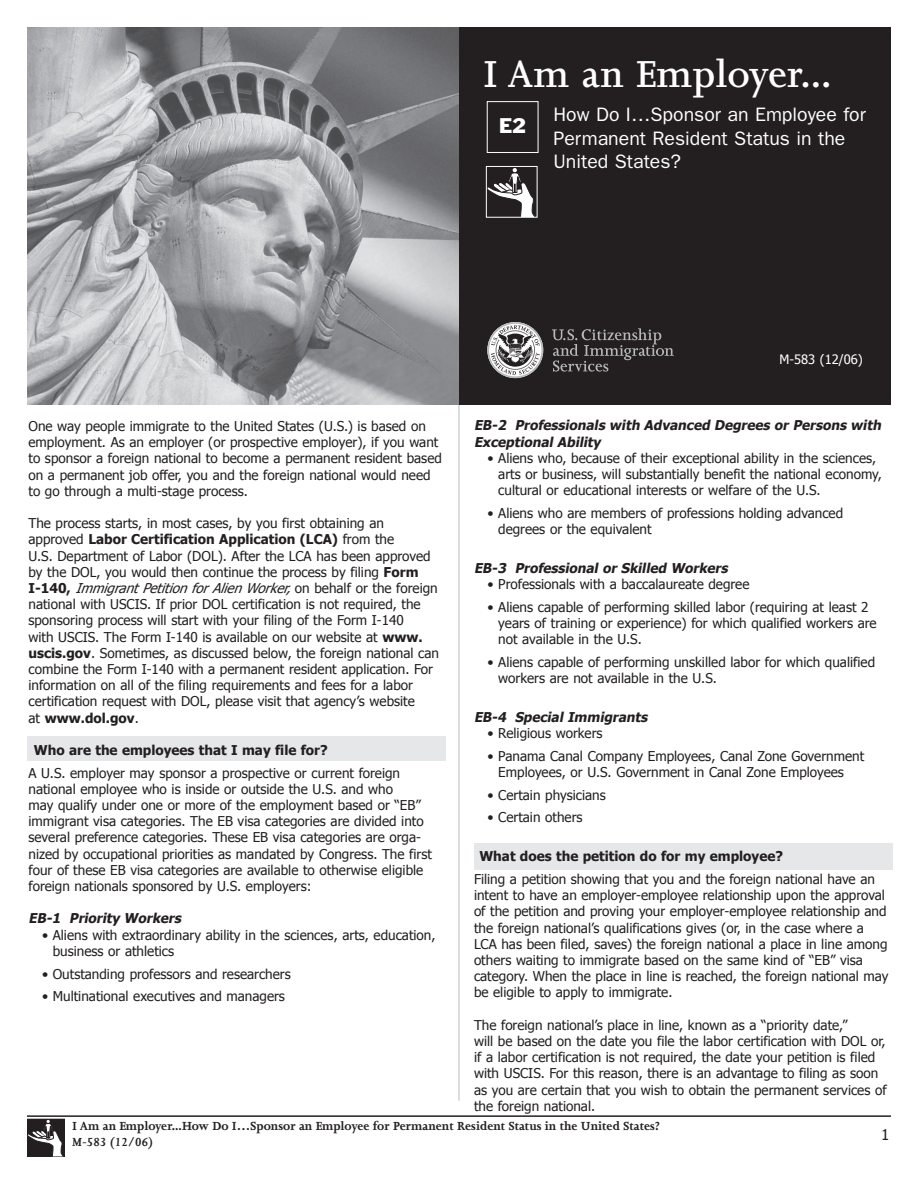
<style>
.page{position:relative;width:918px;height:1188px;background:#fff}
.page>*{position:absolute;margin:0;border:0;box-sizing:border-box;transform-origin:0 0}
.t1{font:600 43.2px "Joanna";color:#fff}
.t2{font:19.65px "Franklin Gothic";color:#fff}
.t3{font:19.5px/23.4px "Franklin Gothic";color:#fff}
.t4{font:13.5px/16.2px "Tahoma";color:#231f20}
.t5{font:italic 700 13.5px/16.2px "Tahoma";color:#231f20}
.t6{font:700 13.5px "Joanna";color:#231f20}
.t7{font:700 13.5px "Tahoma";color:#231f20}
.t8{font:italic 700 13.5px "Joanna";color:#231f20}
.t9{font:12.9px "Tahoma";color:#fff}
.s1{font-weight:700}
.s2{font-style:italic}
</style>
<div class="page">
<div style="left:475px;top:843px;width:418px;height:27px;background:#e6e7e9"></div>
<div style="left:27px;top:736px;width:419px;height:25px;background:#e6e7e9"></div>
<hr style="left:458px;top:34px;width:2px;height:1067px;background:#d1d2d4">
<div style="left:432px;top:27px;width:459px;height:378px;background:#231f20"></div>
<svg style="left:552px;top:328px;width:122px;height:44px"></svg>
<svg style="left:487px;top:322px;width:56px;height:56px"></svg>
<div style="left:487px;top:101px;width:51px;height:52px;border:1px solid #fff"></div>
<svg style="left:488px;top:168px;width:46px;height:48px"></svg>
<div style="left:486px;top:166px;width:51px;height:52px;border:1px solid #fff"></div>
<img style="left:27px;top:27px;width:432px;height:378px">
<hr style="left:27px;top:1115px;width:864px;height:2px;background:#231f20">
<svg style="left:27px;top:1119px;width:38px;height:37px"></svg>
<h1 class="t1" style="left:483px;top:51px;width:350px">I Am an Employer...</h1>
<h3 class="t3" style="left:553px;top:103px;width:314px">How Do I…Sponsor an Employee for<br>Permanent Resident Status in the<br>United States?</h3>
<h2 class="t2" style="left:499px;top:113px;width:29px">E2</h2>
<p class="t9" style="left:780px;top:350px;width:85px">M-583 (1 2/06)</p>
<p class="t5" style="left:474px;top:416px;width:412px">EB-2 Professionals with Advanced Degrees or Persons with<br>Exceptional Ability</p>
<p class="t4" style="left:498px;top:449px;width:385px;text-indent:-11px">• Aliens who, because of their exceptional ability in the sciences, arts or business, will substantially benefit the national economy, cultural or educational interests or welfare of the U.S.</p>
<p class="t4" style="left:498px;top:504px;width:346px;text-indent:-11px">• Aliens who are members of professions holding advanced degrees or the equivalent</p>
<p class="t5" style="left:474px;top:559px;width:258px">EB-3 Professional or Skilled Workers</p>
<p class="t4" style="left:488px;top:575px;width:264px">• Professionals with a baccalaureate degree</p>
<p class="t4" style="left:498px;top:598px;width:380px;text-indent:-11px">• Aliens capable of performing skilled labor (requiring at least 2 years of training or experience) for which qualified workers are not available in the U.S.</p>
<p class="t4" style="left:498px;top:653px;width:378px;text-indent:-11px">• Aliens capable of performing unskilled labor for which qualified workers are not available in the U.S.</p>
<p class="t5" style="left:474px;top:708px;width:178px">EB-4 Special Immigrants</p>
<p class="t4" style="left:488px;top:724px;width:117px">• Religious workers</p>
<p class="t4" style="left:498px;top:747px;width:367px;text-indent:-11px">• Panama Canal Company Employees, Canal Zone Government<br>Employees, or U.S. Government in Canal Zone Employees</p>
<p class="t4" style="left:488px;top:786px;width:120px">• Certain physicians</p>
<p class="t4" style="left:488px;top:809px;width:97px">• Certain others</p>
<p class="t7" style="left:479px;top:847px;width:305px">What does the petition do for my employee?</p>
<p class="t4" style="left:474px;top:870px;width:416px">Filing a petition showing that you and the foreign national have an intent to have an employer-employee relationship upon the approval of the petition and proving your employer-employee relationship and the foreign national’s qualifications gives (or, in the case where a LCA has been filed, saves) the foreign national a place in line among others waiting to immigrate based on the same kind of “EB” visa category. When the place in line is reached, the foreign national may be eligible to apply to immigrate.</p>
<p class="t4" style="left:474px;top:1016px;width:414px">The foreign national’s place in line, known as a “priority date,”<br>will be based on the date you file the labor certification with DOL or, if a labor certification is not required, the date your petition is filed with USCIS. For this reason, there is an advantage to filing as soon as you are certain that you wish to obtain the permanent services of the foreign national.</p>
<p class="t6" style="left:72px;top:1119px;width:589px">I Am an Employer...How Do I…Sponsor an Employee for Permanent Resident Status in the United States?</p>
<p class="t8" style="left:72px;top:1135px;width:82px">M-583 (12/06)</p>
<p class="t4" style="left:28px;top:417px;width:415px">One way people immigrate to the United States (U.S.) is based on employment. As an employer (or prospective employer), if you want to sponsor a foreign national to become a permanent resident based on a permanent job offer, you and the foreign national would need to go through a multi-stage process.</p>
<p class="t4" style="left:28px;top:515px;width:412px">The process starts, in most cases, by you first obtaining an approved <span class="s1">Labor Certification Application (LCA)</span> from the<br>U.S. Department of Labor (DOL). After the LCA has been approved by the DOL, you would then continue the process by filing <span class="s1">Form<br>I - 1 4 0 ,</span> <span class="s2">ImmigrantPetitionforAlienWorker,</span>o n b e h a l f o r t h e f o r e i g n national with USCIS. If prior DOL certification is not required, the sponsoring process will start with your filing of the Form I-140<br>with USCIS. The Form I-140 is available on our website at <span class="s1">www. uscis.gov</span>. Sometimes, as discussed below, the foreign national can combine the Form I-140 with a permanent resident application. For information on all of the filing requirements and fees for a labor certification request with DOL, please visit that agency’s website<br>at <span class="s1">www.dol.gov</span>.</p>
<p class="t7" style="left:34px;top:741px;width:295px">Who are the employees that I may file for?</p>
<p class="t4" style="left:28px;top:764px;width:405px">A U.S. employer may sponsor a prospective or current foreign national employee who is inside or outside the U.S. and who<br>may qualify under one or more of the employment based or “EB” immigrant visa categories. The EB visa categories are divided into several preference categories. These EB visa categories are orga&shy;nized by occupational priorities as mandated by Congress. The first four of these EB visa categories are available to otherwise eligible foreign nationals sponsored by U.S. employers:</p>
<p class="t5" style="left:28px;top:910px;width:157px">EB-1 Priority Workers</p>
<p class="t4" style="left:53px;top:926px;width:384px;text-indent:-11px">• Aliens with extraordinary ability in the sciences, arts, education, business or athletics</p>
<p class="t4" style="left:42px;top:965px;width:250px">• Outstanding professors and researchers</p>
<p class="t4" style="left:42px;top:988px;width:244px">• Multinational executives and managers</p>
</div>
